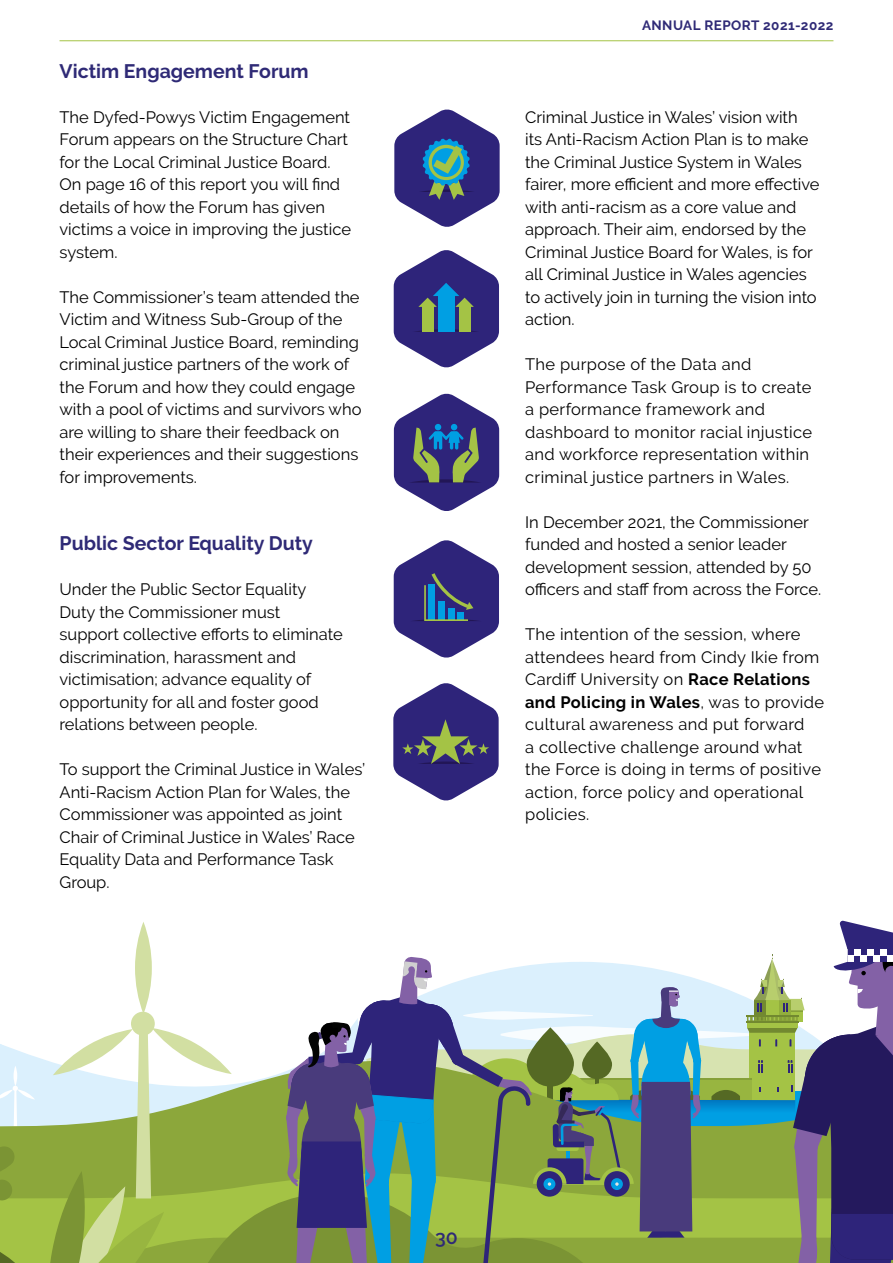
<style>
.page{position:relative;width:893px;height:1263px;background:#fff}
.page>*{position:absolute;margin:0;border:0;box-sizing:border-box;transform-origin:0 0}
.isben{font:700 19.5px "Raleway";color:#2f2a76}
.body{font:600 19.5px "Raleway";color:#2f2a76}
.body-2{font:16.5px/22.5px "Raleway";color:#000}
.body-3{font:16.5px/22.5px "Raleway";letter-spacing:.02em;color:#000}
.t1{font:700 13.5px "Raleway";letter-spacing:.035em;color:#2f2a76}
.s1{font-weight:700}
</style>
<div class="page">
<svg style="left:0;top:920px;width:893px;height:343px"></svg>
<hr style="left:60px;top:40px;width:773px;height:1px;background:#a4c345">
<svg style="left:393px;top:683px;width:106px;height:118px"></svg>
<svg style="left:394px;top:540px;width:105px;height:118px"></svg>
<svg style="left:394px;top:250px;width:105px;height:118px"></svg>
<svg style="left:394px;top:109px;width:106px;height:118px"></svg>
<svg style="left:394px;top:393px;width:105px;height:118px"></svg>
<p class="isben" style="left:60px;top:60px;width:251px">Victim Engagement Forum</p>
<p class="body-2" style="left:60px;top:106px;width:293px">The Dyfed-Powys Victim Engagement<br>Forum appears on the Structure Chart for the Local Criminal Justice Board.<br>On page 16 of this report you will find details of how the Forum has given victims a voice in improving the justice system.</p>
<p class="body-2" style="left:60px;top:286px;width:303px">The Commissioner’s team attended the Victim and Witness Sub-Group of the Local Criminal Justice Board, reminding criminal justice partners of the work of the Forum and how they could engage with a pool of victims and survivors who are willing to share their feedback on their experiences and their suggestions for improvements.</p>
<p class="isben" style="left:60px;top:532px;width:255px">Public Sector Equality Duty</p>
<p class="body-2" style="left:60px;top:578px;width:285px">Under the Public Sector Equality Duty the Commissioner must support collective efforts to eliminate discrimination, harassment and victimisation; advance equality of opportunity for all and foster good relations between people.</p>
<p class="body-2" style="left:60px;top:758px;width:307px">To support the Criminal Justice in Wales’ Anti-Racism Action Plan for Wales, the Commissioner was appointed as joint Chair of Criminal Justice in Wales’ Race Equality Data and Performance Task Group.</p>
<p class="t1" style="left:642px;top:18px;width:193px">ANNUAL REPORT 2021-2022</p>
<p class="body-2" style="left:525px;top:106px;width:296px">Criminal Justice in Wales’ vision with<br>its Anti-Racism Action Plan is to make the Criminal Justice System in Wales fairer, more efficient and more effective with anti-racism as a core value and approach. Their aim, endorsed by the Criminal Justice Board for Wales, is for all Criminal Justice in Wales agencies to actively join in turning the vision into action.</p>
<p class="body-3" style="left:525px;top:353px;width:288px">The purpose of the Data and Performance Task Group is to create a performance framework and dashboard to monitor racial injustice and workforce representation within criminal justice partners in Wales.</p>
<p class="body-2" style="left:525px;top:511px;width:298px">In December 2021, the Commissioner funded and hosted a senior leader development session, attended by 50 officers and staff from across the Force.</p>
<p class="body-3" style="left:525px;top:623px;width:300px">The intention of the session, where attendees heard from Cindy Ikie from Cardiff University on <span class="s1">Race Relations and Policing in Wales</span>, was to provide cultural awareness and put forward<br>a collective challenge around what the Force is doing in terms of positive action, force policy and operational policies.</p>
<p class="body" style="left:435px;top:1226px;width:24px">30</p>
</div>
